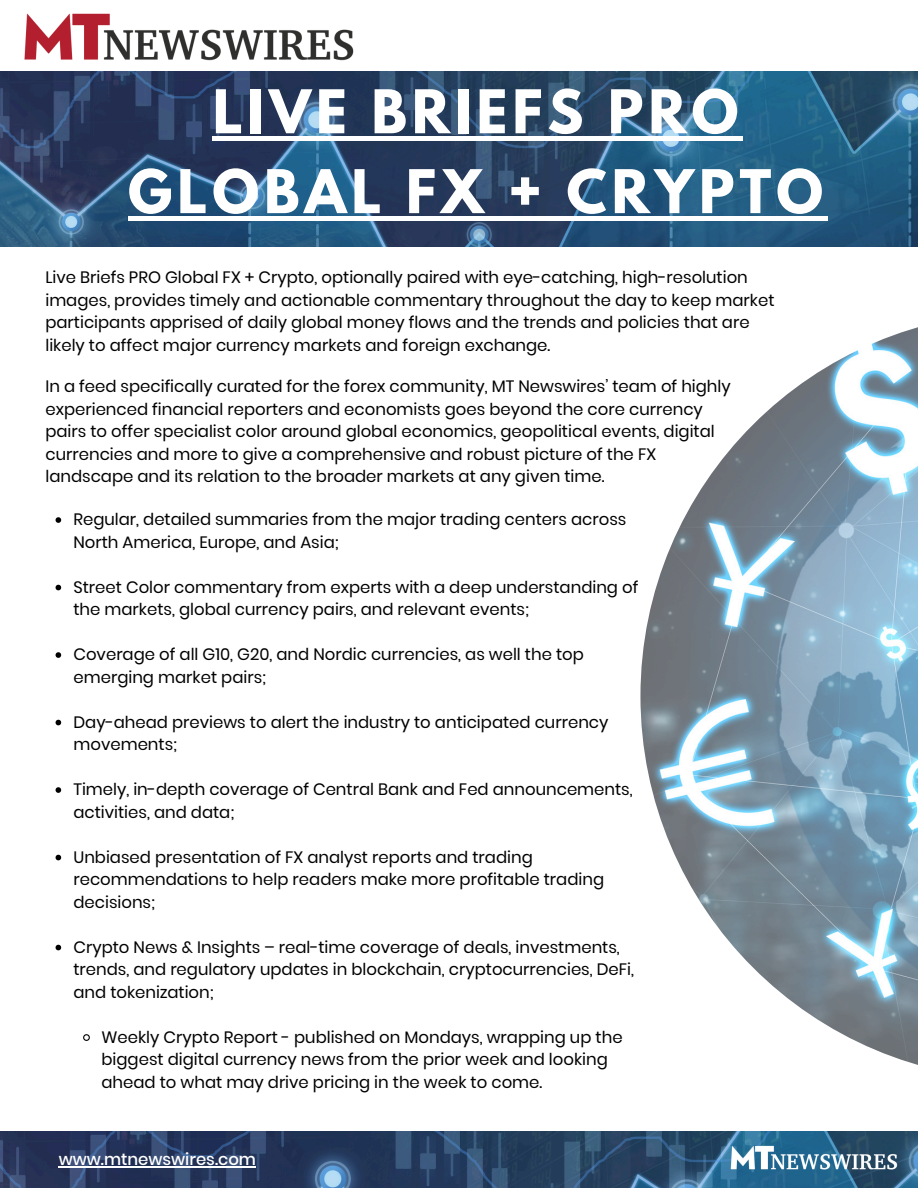
<style>
.page{position:relative;width:918px;height:1188px;background:#fff}
.page>*{position:absolute;margin:0;border:0;box-sizing:border-box;transform-origin:0 0}
.t1{font:700 53.4px/79.8px "League Spartan";letter-spacing:.095em;color:#fff;text-align:center}
.t2{font:16.5px/22.5px "Poppins";color:#000}
.t3{font:500 16.5px "Poppins";color:#fff}
</style>
<div class="page">
<img style="left:0;top:1131px;width:918px;height:57px">
<img style="left:730px;top:1146px;width:167px;height:24px">
<img style="left:24px;top:13px;width:330px;height:48px">
<img style="left:0;top:72px;width:918px;height:174px">
<img style="left:640px;top:327px;width:278px;height:738px">
<svg style="left:56px;top:517px;width:5px;height:6px"></svg>
<svg style="left:56px;top:585px;width:5px;height:5px"></svg>
<svg style="left:56px;top:652px;width:5px;height:6px"></svg>
<svg style="left:56px;top:720px;width:5px;height:5px"></svg>
<svg style="left:56px;top:787px;width:5px;height:6px"></svg>
<svg style="left:56px;top:855px;width:5px;height:5px"></svg>
<svg style="left:56px;top:945px;width:5px;height:5px"></svg>
<svg style="left:83px;top:1034px;width:7px;height:7px"></svg>
<hr style="left:213px;top:137px;width:530px;height:4px;background:#fff">
<hr style="left:128px;top:217px;width:361px;height:4px;background:#fff">
<hr style="left:489px;top:217px;width:339px;height:4px;background:#fff">
<hr style="left:59px;top:1166px;width:197px;height:2px;background:#fff">
<p class="t1" style="left:128px;top:79px;width:697px">LIVE BRIEFS PRO<br>GLOBAL FX + CRYPTO</p>
<p class="t2" style="left:45px;top:266px;width:731px">Live Briefs PRO Global FX + Crypto, optionally paired with eye-catching, high-resolution images, provides timely and actionable commentary throughout the day to keep market participants apprised of daily global money flows and the trends and policies that are likely to affect major currency markets and foreign exchange.</p>
<p class="t2" style="left:45px;top:375px;width:687px">In a feed specifically curated for the forex community, MT Newswires’ team of highly experienced financial reporters and economists goes beyond the core currency pairs to offer specialist color around global economics, geopolitical events, digital currencies and more to give a comprehensive and robust picture of the FX landscape and its relation to the broader markets at any given time.</p>
<p class="t2" style="left:73px;top:508px;width:554px">Regular, detailed summaries from the major trading centers across<br>North America, Europe, and Asia;</p>
<p class="t2" style="left:73px;top:576px;width:566px">Street Color commentary from experts with a deep understanding of the markets, global currency pairs, and relevant events;</p>
<p class="t2" style="left:73px;top:643px;width:512px">Coverage of all G10, G20, and Nordic currencies, as well the top emerging market pairs;</p>
<p class="t2" style="left:73px;top:711px;width:537px">Day-ahead previews to alert the industry to anticipated currency movements;</p>
<p class="t2" style="left:73px;top:778px;width:561px">Timely, in-depth coverage of Central Bank and Fed announcements, activities, and data;</p>
<p class="t2" style="left:73px;top:846px;width:532px">Unbiased presentation of FX analyst reports and trading recommendations to help readers make more profitable trading decisions;</p>
<p class="t2" style="left:73px;top:936px;width:562px">Crypto News &amp; Insights – real-time coverage of deals, investments, trends, and regulatory updates in blockchain, cryptocurrencies, DeFi, and tokenization;</p>
<p class="t2" style="left:102px;top:1026px;width:523px">Weekly Crypto Report - published on Mondays, wrapping up the biggest digital currency news from the prior week and looking ahead to what may drive pricing in the week to come.</p>
<h2 class="t3" style="left:59px;top:1148px;width:199px">www.mtnewswires.com</h2>
</div>
